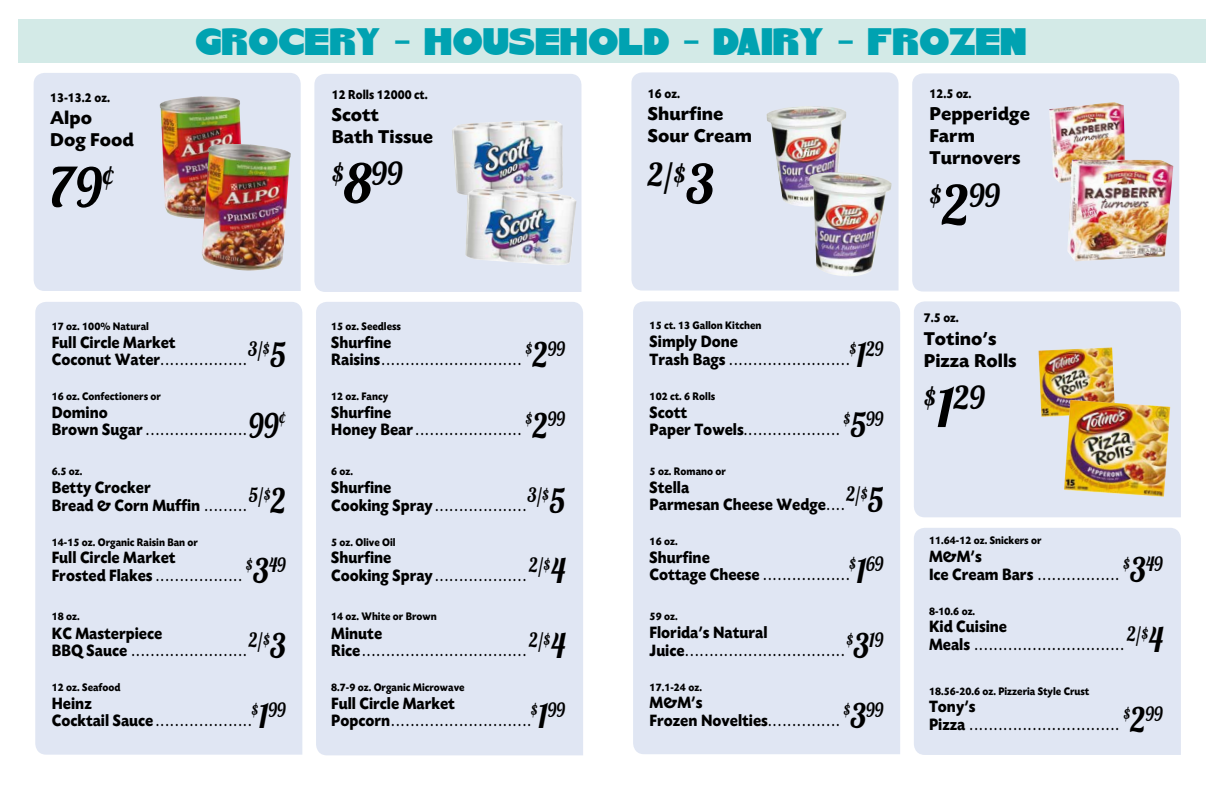
<style>
.page{position:relative;width:1224px;height:792px;background:#fff}
.page>*{position:absolute;margin:0;border:0;box-sizing:border-box;transform-origin:0 0}
.t1{font:54.4px "Lobster 1.3";color:#000}
.t2{font:33.9px "Lobster 1.3";color:#000;scale:.9 1}
.t3{font:33.5px "Chemy Retro";color:#00a2b1}
.t4{font:31.7px "Lobster 1.3";color:#000}
.t5{font:19.7px "Lobster 1.3";color:#000;scale:.9 1}
.t6{font:700 19.5px/22px "Today SB";color:#000}
.t7{font:700 17.3px/17.5px "Today SB";color:#000;scale:.9 1}
.t8{font:700 13.6px "Today SB";color:#000;scale:.87 1}
.t9{font:700 11.5px "Today SB";color:#000;scale:.9 1}
.t10{font:900 10.8px "Source Sans Pro";color:#000;scale:.85 1}
.s1{font-size:54.4px}
.s2{font-family:"Today SB";font-weight:700;font-size:17.3px}
.s3{font-size:33.9px}
.s4{font-family:"Source Sans Pro";font-weight:900;font-size:10.8px}
</style>
<div class="page">
<div style="left:19px;top:19px;width:1187px;height:44px;background:#d3eae7"></div>
<div style="left:34px;top:73px;width:267px;height:218px;background:#e0e6f3"></div>
<div style="left:314px;top:74px;width:267px;height:218px;background:#e0e6f3"></div>
<img style="left:452px;top:120px;width:111px;height:76px">
<img style="left:465px;top:189px;width:111px;height:77px">
<img style="left:160px;top:96px;width:84px;height:123px">
<img style="left:202px;top:144px;width:89px;height:127px">
<div style="left:35px;top:302px;width:267px;height:453px;background:#e0e6f3"></div>
<div style="left:316px;top:302px;width:267px;height:453px;background:#e0e6f3"></div>
<div style="left:631px;top:72px;width:268px;height:219px;background:#e0e6f3"></div>
<div style="left:912px;top:73px;width:267px;height:219px;background:#e0e6f3"></div>
<img style="left:1049px;top:102px;width:76px;height:81px">
<img style="left:1067px;top:160px;width:106px;height:101px">
<img style="left:766px;top:106px;width:81px;height:101px">
<img style="left:809px;top:172px;width:83px;height:106px">
<div style="left:633px;top:301px;width:267px;height:453px;background:#e0e6f3"></div>
<div style="left:914px;top:528px;width:267px;height:227px;background:#e0e6f3"></div>
<div style="left:914px;top:301px;width:267px;height:216px;background:#e0e6f3"></div>
<img style="left:1038px;top:347px;width:77px;height:70px">
<img style="left:1064px;top:400px;width:106px;height:97px">
<p class="t8" style="left:50px;top:90px;width:70px">13-13.2 oz.</p>
<h3 class="t6" style="left:50px;top:107px;width:85px">Alpo<br>Dog Food</h3>
<h1 class="t1" style="left:50px;top:153px;width:66px">79<sup>¢</sup></h1>
<h3 class="t3" style="left:195px;top:22px;width:833px">GROCERY - HOUSEHOLD - DAIRY - FROZEN</h3>
<p class="t8" style="left:332px;top:87px;width:112px">12 Rolls 12000 ct.</p>
<h3 class="t6" style="left:332px;top:104px;width:103px">Scott<br>Bath Tissue</h3>
<h3 class="t4" style="left:332px;top:154px;width:72px">$<span class="s1">8</span>99</h3>
<p class="t8" style="left:648px;top:87px;width:38px">16 oz.</p>
<h3 class="t6" style="left:648px;top:103px;width:105px">Shurfine<br>Sour Cream</h3>
<h3 class="t4" style="left:648px;top:154px;width:68px">2/$<span class="s1">3</span></h3>
<p class="t8" style="left:930px;top:87px;width:50px">12.5 oz.</p>
<h3 class="t6" style="left:930px;top:103px;width:102px">Pepperidge<br>Farm<br>Turnovers</h3>
<h3 class="t4" style="left:930px;top:175px;width:72px">$<span class="s1">2</span>99</h3>
<p class="t9" style="left:52px;top:320px;width:109px">17 oz. 100% Natural</p>
<h3 class="t7" style="left:52px;top:334px;width:139px">Full Circle Market</h3>
<p class="t10" style="left:52px;top:355px;width:225px"><span class="s2">Coconut Water</span> . . . . . . . . . . . . . . . . .</p>
<h3 class="t5" style="left:248px;top:336px;width:43px">3/$<span class="s3">5</span></h3>
<p class="t9" style="left:331px;top:320px;width:79px">15 oz. Seedless</p>
<h3 class="t7" style="left:331px;top:334px;width:68px">Shurfine</h3>
<p class="t10" style="left:331px;top:355px;width:225px"><span class="s2">Raisins</span> . . . . . . . . . . . . . . . . . . . . . . . . . . . . .</p>
<h3 class="t5" style="left:526px;top:336px;width:45px">$<span class="s3">2</span>99</h3>
<p class="t9" style="left:52px;top:390px;width:123px">16 oz. Confectioners or</p>
<h3 class="t7" style="left:52px;top:404px;width:64px">Domino</h3>
<p class="t10" style="left:52px;top:425px;width:231px"><span class="s2">Brown Sugar</span> . . . . . . . . . . . . . . . . . . . . .</p>
<h2 class="t2" style="left:249px;top:404px;width:43px">99<sup>¢</sup></h2>
<p class="t9" style="left:52px;top:465px;width:36px">6.5 oz.</p>
<h3 class="t7" style="left:52px;top:479px;width:218px">Betty Crocker<br>Bread &amp; Corn Muffin <span class="s4">. . . . . . . . .</span></h3>
<h3 class="t5" style="left:249px;top:482px;width:42px">5/$<span class="s3">2</span></h3>
<p class="t9" style="left:52px;top:536px;width:164px">14-15 oz. Organic Raisin Ban or</p>
<h3 class="t7" style="left:52px;top:549px;width:139px">Full Circle Market</h3>
<p class="t10" style="left:52px;top:570px;width:225px"><span class="s2">Frosted Flakes</span> . . . . . . . . . . . . . . . . . .</p>
<h3 class="t5" style="left:246px;top:552px;width:46px">$<span class="s3">3</span>49</h3>
<p class="t9" style="left:331px;top:390px;width:65px">12 oz. Fancy</p>
<h3 class="t7" style="left:331px;top:404px;width:68px">Shurfine</h3>
<p class="t10" style="left:331px;top:425px;width:225px"><span class="s2">Honey Bear</span> . . . . . . . . . . . . . . . . . . . . . .</p>
<h3 class="t5" style="left:526px;top:407px;width:45px">$<span class="s3">2</span>99</h3>
<p class="t9" style="left:331px;top:465px;width:26px">6 oz.</p>
<h3 class="t7" style="left:331px;top:479px;width:68px">Shurfine</h3>
<p class="t10" style="left:331px;top:500px;width:225px"><span class="s2">Cooking Spray</span> . . . . . . . . . . . . . . . . . .</p>
<h3 class="t5" style="left:528px;top:482px;width:43px">3/$<span class="s3">5</span></h3>
<p class="t9" style="left:331px;top:536px;width:73px">5 oz. Olive Oil</p>
<h3 class="t7" style="left:331px;top:549px;width:68px">Shurfine</h3>
<p class="t10" style="left:331px;top:570px;width:231px"><span class="s2">Cooking Spray</span> . . . . . . . . . . . . . . . . . . .</p>
<h3 class="t5" style="left:529px;top:552px;width:41px">2/$<span class="s3">4</span></h3>
<p class="t9" style="left:52px;top:611px;width:33px">18 oz.</p>
<h3 class="t7" style="left:52px;top:625px;width:124px">KC Masterpiece</h3>
<p class="t10" style="left:52px;top:645px;width:231px"><span class="s2">BBQ Sauce</span> . . . . . . . . . . . . . . . . . . . . . . . .</p>
<h3 class="t5" style="left:249px;top:627px;width:43px">2/$<span class="s3">3</span></h3>
<p class="t9" style="left:331px;top:611px;width:119px">14 oz. White or Brown</p>
<h3 class="t7" style="left:331px;top:625px;width:58px">Minute</h3>
<p class="t10" style="left:331px;top:645px;width:229px"><span class="s2">Rice</span>..................................</p>
<h3 class="t5" style="left:529px;top:627px;width:41px">2/$<span class="s3">4</span></h3>
<p class="t9" style="left:52px;top:681px;width:78px">12 oz. Seafood</p>
<h3 class="t7" style="left:52px;top:695px;width:46px">Heinz</h3>
<p class="t10" style="left:52px;top:716px;width:231px"><span class="s2">Cocktail Sauce</span> . . . . . . . . . . . . . . . . . . .</p>
<h3 class="t5" style="left:252px;top:697px;width:39px">$<span class="s3">1</span>99</h3>
<p class="t9" style="left:331px;top:681px;width:150px">8.7-9 oz. Organic Microwave</p>
<h3 class="t7" style="left:331px;top:695px;width:139px">Full Circle Market</h3>
<p class="t10" style="left:331px;top:716px;width:231px"><span class="s2">Popcorn</span> . . . . . . . . . . . . . . . . . . . . . . . . . . . .</p>
<h3 class="t5" style="left:531px;top:697px;width:39px">$<span class="s3">1</span>99</h3>
<p class="t9" style="left:650px;top:319px;width:126px">15 ct. 13 Gallon Kitchen</p>
<h3 class="t7" style="left:650px;top:333px;width:100px">Simply Done</h3>
<p class="t10" style="left:650px;top:354px;width:231px"><span class="s2">Trash Bags</span> . . . . . . . . . . . . . . . . . . . . . . . .</p>
<h3 class="t5" style="left:849px;top:336px;width:40px">$<span class="s3">1</span>29</h3>
<p class="t9" style="left:650px;top:390px;width:74px">102 ct. 6 Rolls</p>
<h3 class="t7" style="left:650px;top:404px;width:43px">Scott</h3>
<p class="t10" style="left:650px;top:424px;width:225px"><span class="s2">Paper Towels</span> . . . . . . . . . . . . . . . . . . . .</p>
<h3 class="t5" style="left:843px;top:406px;width:46px">$<span class="s3">5</span>99</h3>
<p class="t9" style="left:650px;top:465px;width:86px">5 oz. Romano or</p>
<h3 class="t7" style="left:650px;top:479px;width:218px">Stella<br>Parmesan Cheese Wedge <span class="s4">. . . .</span></h3>
<h3 class="t5" style="left:846px;top:481px;width:43px">2/$<span class="s3">5</span></h3>
<p class="t9" style="left:650px;top:535px;width:33px">16 oz.</p>
<h3 class="t7" style="left:650px;top:549px;width:68px">Shurfine</h3>
<p class="t10" style="left:650px;top:570px;width:231px"><span class="s2">Cottage Cheese</span> . . . . . . . . . . . . . . . . .</p>
<h3 class="t5" style="left:849px;top:552px;width:40px">$<span class="s3">1</span>69</h3>
<p class="t9" style="left:650px;top:610px;width:33px">59 oz.</p>
<h3 class="t7" style="left:650px;top:624px;width:133px">Florida’s Natural</h3>
<p class="t10" style="left:650px;top:645px;width:231px"><span class="s2">Juice</span> . . . . . . . . . . . . . . . . . . . . . . . . . . . . . . . . .</p>
<h3 class="t5" style="left:847px;top:627px;width:43px">$<span class="s3">3</span>19</h3>
<p class="t9" style="left:650px;top:681px;width:60px">17.1-24 oz.</p>
<h3 class="t7" style="left:650px;top:694px;width:212px">M&amp;M’s<br>Frozen Novelties <span class="s4">. . . . . . . . . . . . . . .</span></h3>
<h3 class="t5" style="left:843px;top:697px;width:46px">$<span class="s3">3</span>99</h3>
<p class="t8" style="left:924px;top:311px;width:42px">7.5 oz.</p>
<h3 class="t6" style="left:924px;top:328px;width:95px">Totino’s<br>Pizza Rolls</h3>
<h3 class="t4" style="left:924px;top:377px;width:63px">$<span class="s1">1</span>29</h3>
<p class="t9" style="left:929px;top:534px;width:127px">11.64-12 oz. Snickers or</p>
<h3 class="t7" style="left:929px;top:548px;width:60px">M&amp;M’s</h3>
<p class="t10" style="left:929px;top:569px;width:225px"><span class="s2">Ice Cream Bars</span> . . . . . . . . . . . . . . . . .</p>
<h3 class="t5" style="left:1123px;top:551px;width:46px">$<span class="s3">3</span>49</h3>
<p class="t9" style="left:929px;top:605px;width:53px">8-10.6 oz.</p>
<h3 class="t7" style="left:929px;top:618px;width:88px">Kid Cuisine</h3>
<p class="t10" style="left:929px;top:639px;width:231px"><span class="s2">Meals</span> . . . . . . . . . . . . . . . . . . . . . . . . . . . . . . .</p>
<h3 class="t5" style="left:1127px;top:621px;width:41px">2/$<span class="s3">4</span></h3>
<p class="t9" style="left:929px;top:685px;width:180px">18.56-20.6 oz. Pizzeria Style Crust</p>
<h3 class="t7" style="left:929px;top:698px;width:53px">Tony’s</h3>
<p class="t10" style="left:929px;top:719px;width:225px"><span class="s2">Pizza</span> . . . . . . . . . . . . . . . . . . . . . . . . . . . . . . .</p>
<h3 class="t5" style="left:1123px;top:701px;width:45px">$<span class="s3">2</span>99</h3>
</div>
